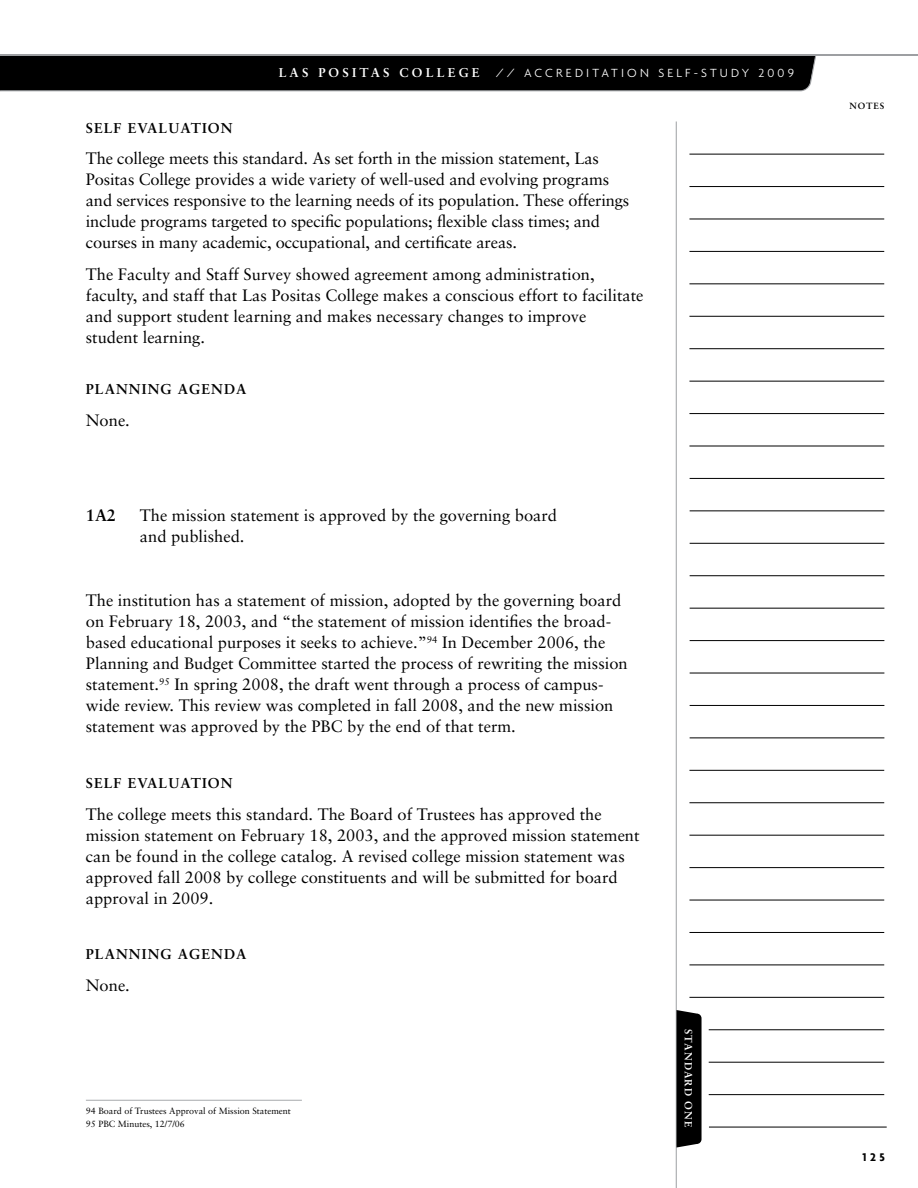
<style>
.page{position:relative;width:918px;height:1188px;background:#fff}
.page>*{position:absolute;margin:0;border:0;box-sizing:border-box;transform-origin:0 0}
.t1{font:16.5px/21px "Sabon";color:#000}
.t2{font:700 16.5px "Sabon";color:#000}
.t3{font:700 14.25px "Sabon";letter-spacing:.075em;color:#000}
.t4{font:300 12.75px "Agenda";letter-spacing:.25em;color:#fff}
.t5{font:700 12.75px "Sabon";letter-spacing:.25em;color:#fff}
.t6{font:700 12px "Agenda";color:#000}
.t7{font:700 10.5px "Sabon";letter-spacing:.1em;color:#fff}
.t8{font:9px/13.5px "Sabon";color:#000}
.t9{font:700 9px "Sabon";letter-spacing:.1em;color:#000}
</style>
<div class="page">
<div style="left:0;top:55px;width:816px;height:36px;background:#000"></div>
<hr style="left:0;top:54px;width:918px;height:1px;background:#9d9fa2">
<hr style="left:676px;top:122px;width:1px;height:1066px;background:#9d9fa2">
<svg style="left:677px;top:1010px;width:25px;height:138px;background:#0e0e0e"></svg>
<hr style="left:689px;top:381px;width:195px;height:1px;background:#000">
<hr style="left:690px;top:673px;width:194px;height:1px;background:#000">
<hr style="left:689px;top:900px;width:195px;height:1px;background:#000">
<hr style="left:689px;top:251px;width:195px;height:1px;background:#000">
<hr style="left:690px;top:543px;width:194px;height:1px;background:#000">
<hr style="left:689px;top:770px;width:195px;height:1px;background:#000">
<hr style="left:689px;top:186px;width:195px;height:1px;background:#000">
<hr style="left:690px;top:478px;width:194px;height:1px;background:#000">
<hr style="left:689px;top:446px;width:195px;height:1px;background:#000">
<hr style="left:690px;top:738px;width:194px;height:1px;background:#000">
<hr style="left:689px;top:965px;width:195px;height:1px;background:#000">
<hr style="left:689px;top:316px;width:195px;height:1px;background:#000">
<hr style="left:690px;top:608px;width:194px;height:1px;background:#000">
<hr style="left:689px;top:835px;width:195px;height:1px;background:#000">
<hr style="left:689px;top:154px;width:195px;height:1px;background:#000">
<hr style="left:689px;top:413px;width:195px;height:1px;background:#000">
<hr style="left:690px;top:705px;width:194px;height:1px;background:#000">
<hr style="left:689px;top:932px;width:195px;height:1px;background:#000">
<hr style="left:689px;top:284px;width:195px;height:1px;background:#000">
<hr style="left:690px;top:575px;width:194px;height:1px;background:#000">
<hr style="left:689px;top:802px;width:195px;height:1px;background:#000">
<hr style="left:689px;top:219px;width:195px;height:1px;background:#000">
<hr style="left:690px;top:511px;width:194px;height:1px;background:#000">
<hr style="left:689px;top:997px;width:195px;height:1px;background:#000">
<hr style="left:689px;top:348px;width:195px;height:1px;background:#000">
<hr style="left:690px;top:640px;width:194px;height:1px;background:#000">
<hr style="left:689px;top:867px;width:195px;height:1px;background:#000">
<hr style="left:709px;top:1030px;width:175px;height:1px;background:#000">
<hr style="left:709px;top:1094px;width:175px;height:1px;background:#000">
<hr style="left:709px;top:1062px;width:175px;height:1px;background:#000">
<hr style="left:709px;top:1127px;width:178px;height:1px;background:#000">
<hr style="left:86px;top:1100px;width:216px;height:1px;background:#a7a9ac">
<p class="t5" style="left:279px;top:65px;width:200px">LAS POS IT AS COLLE GE</p>
<p class="t4" style="left:496px;top:66px;width:300px">// ACCREDITATION SELF-STUDY 2009</p>
<p class="t3" style="left:86px;top:119px;width:136px">SELF EVALUATION</p>
<p class="t1" style="left:86px;top:148px;width:545px">The college meets this standard. As set forth in the mission statement, Las Positas College provides a wide variety of well-used and evolving programs and services responsive to the learning needs of its population. These offerings include programs targeted to specific populations; flexible class times; and courses in many academic, occupational, and certificate areas.</p>
<p class="t1" style="left:86px;top:264px;width:559px">The Faculty and Staff Survey showed agreement among administration, faculty, and staff that Las Positas College makes a conscious effort to facilitate and support student learning and makes necessary changes to improve<br>student learning.</p>
<p class="t3" style="left:86px;top:380px;width:162px">PLANNING AGENDA</p>
<p class="t1" style="left:86px;top:410px;width:46px">None.</p>
<p class="t2" style="left:86px;top:505px;width:32px">1A2</p>
<p class="t1" style="left:140px;top:505px;width:419px">The mission statement is approved by the governing board and published.</p>
<p class="t1" style="left:86px;top:590px;width:543px">The institution has a statement of mission, adopted by the governing board on February 18, 2003, and “the statement of mission identifies the broad&shy;based educational purposes it seeks to achieve.”<sup>94</sup> In December 2006, the Planning and Budget Committee started the process of rewriting the mission statement.<sup>95</sup> In spring 2008, the draft went through a process of campus&shy;wide review. This review was completed in fall 2008, and the new mission statement was approved by the PBC by the end of that term.</p>
<p class="t3" style="left:86px;top:774px;width:136px">SELF EVALUATION</p>
<p class="t1" style="left:86px;top:803px;width:555px">The college meets this standard. The Board of Trustees has approved the mission statement on February 18, 2003, and the approved mission statement can be found in the college catalog. A revised college mission statement was approved fall 2008 by college constituents and will be submitted for board approval in 2009.</p>
<p class="t3" style="left:86px;top:945px;width:162px">PLANNING AGENDA</p>
<p class="t1" style="left:86px;top:975px;width:46px">None.</p>
<p class="t8" style="left:86px;top:1104px;width:206px">94 Board of Trustees Approval of Mission Statement<br>95 PBC Minutes, 12/7/06</p>
<p class="t7" style="left:695px;top:1029px;width:99px;rotate:90deg">STANDARD ONE</p>
<p class="t9" style="left:849px;top:100px;width:37px">NOTES</p>
<p class="t6" style="left:862px;top:1149px;width:24px">125</p>
</div>
